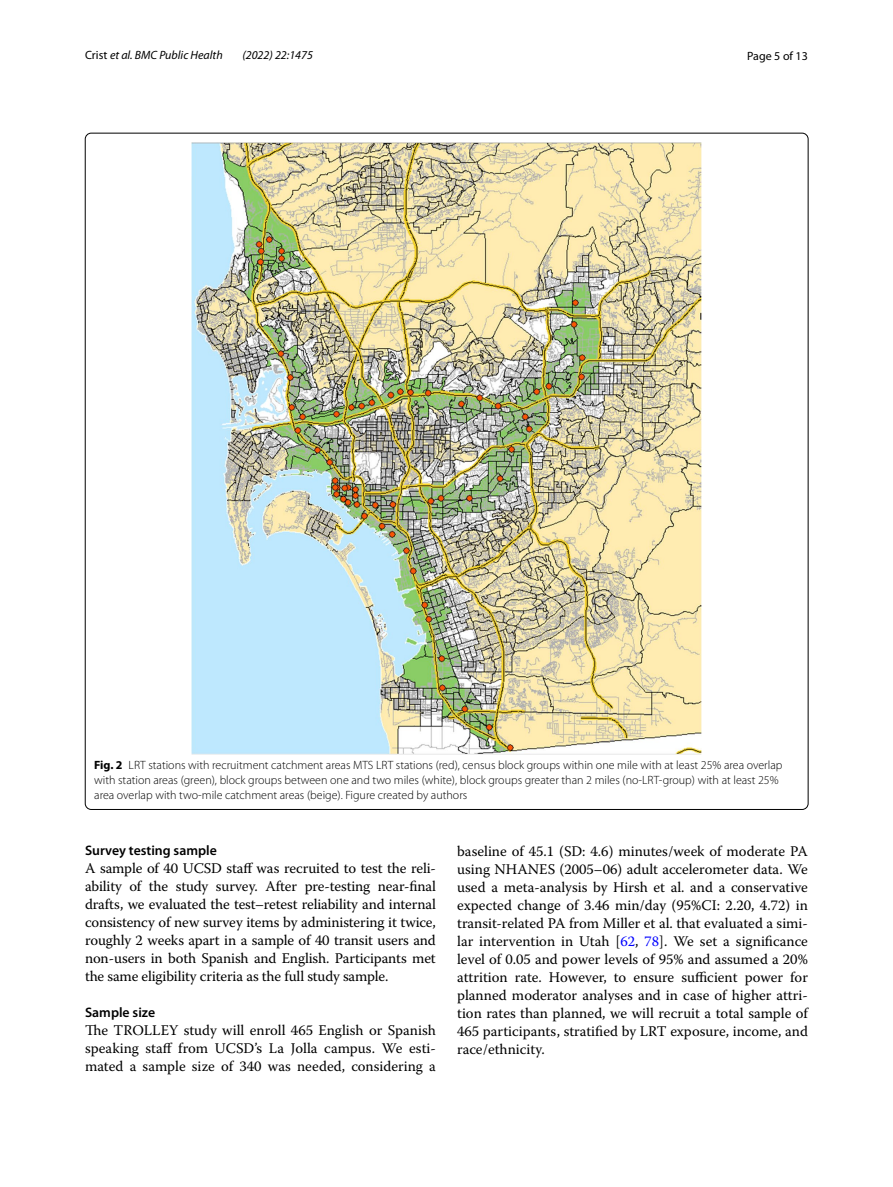
<style>
.page{position:relative;width:893px;height:1187px;background:#fff}
.page>*{position:absolute;margin:0;border:0;box-sizing:border-box;transform-origin:0 0}
.t1{font:14.7px/18px "Warnock Pro";color:#000;text-align:justify}
.t2{font:600 13.8px "Myriad Pro";color:#000}
.t3{font:300 12px/15px "Myriad Pro";color:#000}
.t4{font:italic 12px "Myriad Pro";color:#000}
.t5{font:12px "Myriad Pro";color:#000}
.s1{font-style:normal}
.s2{font-weight:700}
.s3{color:#00f}
</style>
<div class="page">
<img style="left:191px;top:142px;width:511px;height:612px">
<p class="t4" style="left:85px;top:48px;width:139px"><span class="s1">Crist</span> et al. BMC Public Health</p>
<p class="t4" style="left:242px;top:48px;width:72px">(2022) 22:1475</p>
<p class="t5" style="left:747px;top:48px;width:62px">Page 5 of 13</p>
<p class="t3" style="left:94px;top:758px;width:690px"><span class="s2">Fig. 2</span> LRT stations with recruitment catchment areas MTS LRT stations (red), census block groups within one mile with at least 25% area overlap with station areas (green), block groups between one and two miles (white), block groups greater than 2 miles (no-LRT-group) with at least 25% area overlap with two-mile catchment areas (beige). Figure created by authors</p>
<p class="t2" style="left:85px;top:841px;width:133px">Survey testing sample</p>
<p class="t1" style="left:85px;top:859px;width:352px">A sample of 40 UCSD staff was recruited to test the reli&shy;ability of the study survey. After pre-testing near-final drafts, we evaluated the test–retest reliability and internal consistency of new survey items by administering it twice, roughly 2 weeks apart in a sample of 40 transit users and non-users in both Spanish and English. Participants met the same eligibility criteria as the full study sample.</p>
<p class="t2" style="left:85px;top:1003px;width:72px">Sample size</p>
<p class="t1" style="left:85px;top:1021px;width:352px">The TROLLEY study will enroll 465 English or Spanish speaking staff from UCSD’s La Jolla campus. We esti&shy;mated a sample size of 340 was needed, considering a</p>
<p class="t1" style="left:457px;top:841px;width:352px">baseline of 45.1 (SD: 4.6) minutes/week of moderate PA using NHANES (2005–06) adult accelerometer data. We used a meta-analysis by Hirsh et al. and a conservative expected change of 3.46 min/day (95%CI: 2.20, 4.72) in transit-related PA from Miller et al. that evaluated a simi&shy;lar intervention in Utah [<span class="s3">62</span>, <span class="s3">78</span>]. We set a significance level of 0.05 and power levels of 95% and assumed a 20% attrition rate. However, to ensure sufficient power for planned moderator analyses and in case of higher attri&shy;tion rates than planned, we will recruit a total sample of 465 participants, stratified by LRT exposure, income, and race/ethnicity.</p>
</div>
